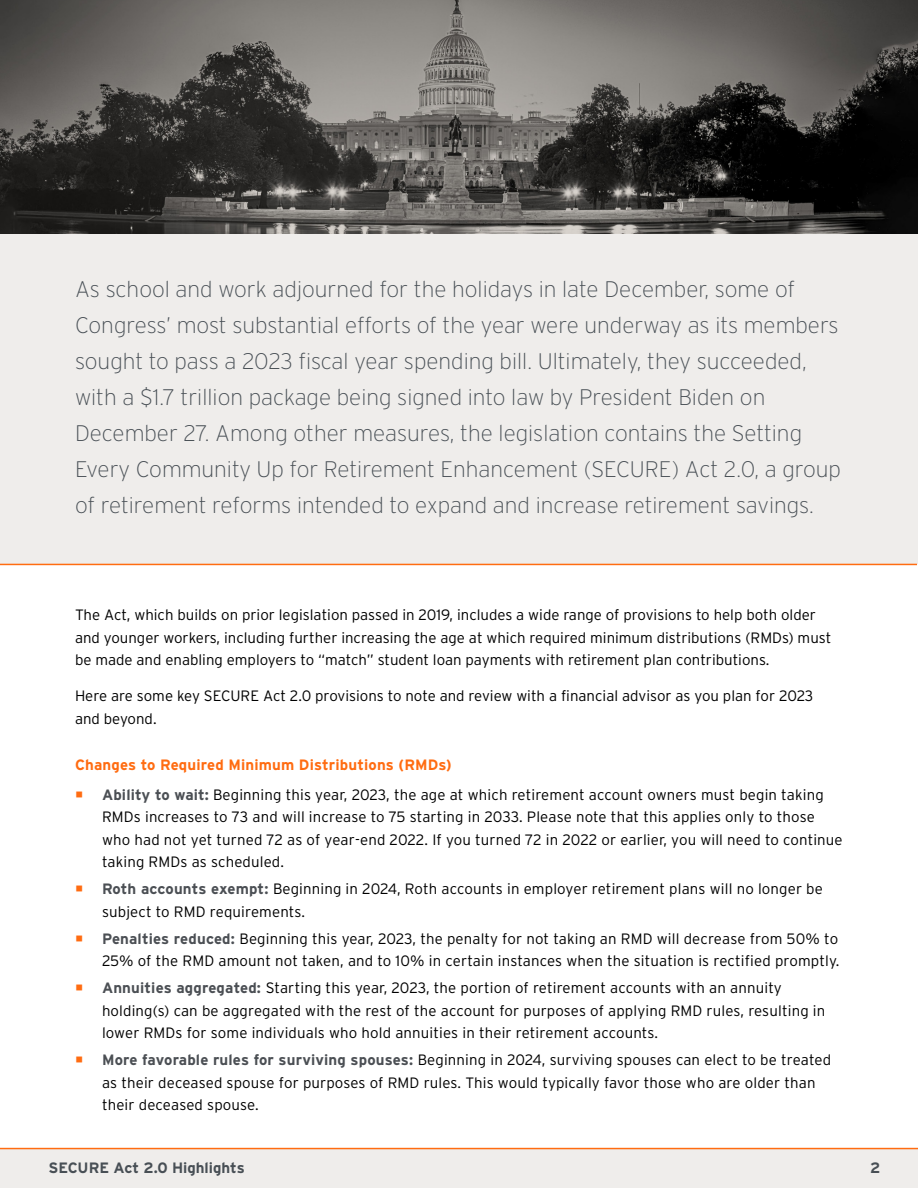
<style>
.page{position:relative;width:918px;height:1188px;background:#fff}
.page>*{position:absolute;margin:0;border:0;box-sizing:border-box;transform-origin:0 0}
.t1{font:200 22.5px/36px "Interstate";color:#484f55}
.t2{font:300 15px/22.5px "Interstate";letter-spacing:.005em;color:#000}
.t3{font:700 15px "Interstate";color:#484f55}
.s1{font-weight:700;color:#ff6c11}
.s2{font-weight:700;color:#4b4f54}
</style>
<div class="page">
<div style="left:0;top:1149px;width:918px;height:39px;background:#efedeb"></div>
<hr style="left:0;top:1148px;width:918px;height:1px;background:#ff6c11">
<div style="left:0;top:234px;width:918px;height:330px;background:#efedeb"></div>
<hr style="left:0;top:564px;width:917px;height:1px;background:#ff6c11">
<img style="left:0;top:0;width:918px;height:234px">
<p class="t1" style="left:75px;top:271px;width:768px">As school and work adjourned for the holidays in late December, some of Congress’ most substantial efforts of the year were underway as its members sought to pass a 2023 fiscal year spending bill. Ultimately, they succeeded, with a $1.7 trillion package being signed into law by President Biden on December 27. Among other measures, the legislation contains the Setting Every Community Up for Retirement Enhancement (SECURE) Act 2.0, a group of retirement reforms intended to expand and increase retirement savings.</p>
<p class="t2" style="left:75px;top:603px;width:758px">The Act, which builds on prior legislation passed in 2019, includes a wide range of provisions to help both older and younger workers, including further increasing the age at which required minimum distributions (RMDs) must be made and enabling employers to “match” student loan payments with retirement plan contributions.</p>
<p class="t2" style="left:75px;top:684px;width:740px">Here are some key SECURE Act 2.0 provisions to note and review with a financial advisor as you plan for 2023 and beyond.</p>
<p class="t2" style="left:102px;top:749px;width:723px;line-height:30px;text-indent:-27px"><span class="s1">Changes to Required Minimum Distributions (RMDs)<br></span><span class="s2">Ability to wait:</span> Beginning this year, 2023, the age at which retirement account owners must begin taking</p>
<p class="t2" style="left:102px;top:806px;width:742px">RMDs increases to 73 and will increase to 75 starting in 2033. Please note that this applies only to those who had not yet turned 72 as of year-end 2022. If you turned 72 in 2022 or earlier, you will need to continue taking RMDs as scheduled.</p>
<p class="t2" style="left:102px;top:878px;width:722px"><span class="s2">Roth accounts exempt:</span> Beginning in 2024, Roth accounts in employer retirement plans will no longer be subject to RMD requirements.</p>
<p class="t2" style="left:102px;top:927px;width:739px"><span class="s2">Penalties reduced:</span> Beginning this year, 2023, the penalty for not taking an RMD will decrease from 50% to<br>25% of the RMD amount not taken, and to 10% in certain instances when the situation is rectified promptly.</p>
<p class="t2" style="left:102px;top:977px;width:725px"><span class="s2">Annuities aggregated:</span> Starting this year, 2023, the portion of retirement accounts with an annuity holding(s) can be aggregated with the rest of the account for purposes of applying RMD rules, resulting in lower RMDs for some individuals who hold annuities in their retirement accounts.</p>
<p class="t2" style="left:102px;top:1049px;width:731px"><span class="s2">More favorable rules for surviving spouses:</span> Beginning in 2024, surviving spouses can elect to be treated as their deceased spouse for purposes of RMD rules. This would typically favor those who are older than their deceased spouse.</p>
<p class="t3" style="left:49px;top:1160px;width:198px">SECURE Act 2.0 Highlights</p>
<p class="t3" style="left:870px;top:1160px;width:12px">2</p>
</div>
